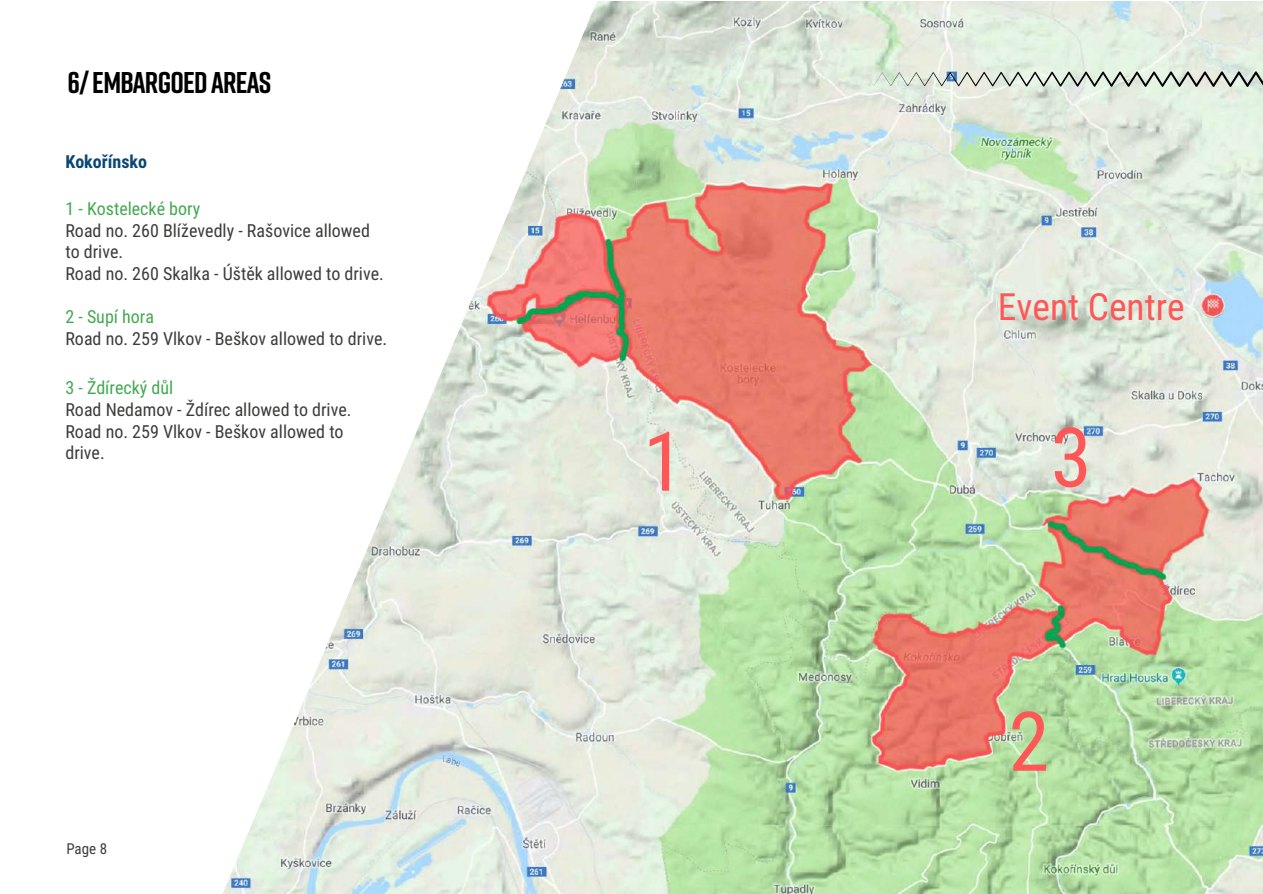
<style>
.page{position:relative;width:1263px;height:894px;background:#fff}
.page>*{position:absolute;margin:0;border:0;box-sizing:border-box;transform-origin:0 0}
.t1{font:82.5px "Roboto Condensed";color:#ff5757}
.t2{font:37.5px "Roboto Condensed";color:#ff5757}
.t3{font:700 30px "Rift";letter-spacing:-.025em;color:#000}
.t4{font:18px/21.6px "Roboto Condensed";color:#3c3c3b}
.t5{font:18px "Roboto Condensed";color:#43a850}
.t6{font:700 18px "Roboto Condensed";color:#0a4774}
.t7{font:15px "Roboto Condensed";color:#3c3c3b}
</style>
<div class="page">
<img style="left:598px;top:1px;width:665px;height:893px">
<svg style="left:223px;top:1px;width:375px;height:893px"></svg>
<svg style="left:865px;top:71px;width:398px;height:16px;background:#bbc4ba"></svg>
<h3 class="t3" style="left:68px;top:61px;width:205px">6/ EMBARGOED AREAS</h3>
<p class="t6" style="left:65px;top:149px;width:83px">Kokořínsko</p>
<p class="t5" style="left:65px;top:196px;width:136px">1 - Kostelecké bory</p>
<p class="t4" style="left:65px;top:219px;width:320px">Road no. 260 Blíževedly - Rašovice allowed to drive.<br>Road no. 260 Skalka - Úštěk allowed to drive.</p>
<p class="t5" style="left:65px;top:304px;width:90px">2 - Supí hora</p>
<p class="t4" style="left:65px;top:327px;width:323px">Road no. 259 Vlkov - Beškov allowed to drive.</p>
<p class="t5" style="left:65px;top:375px;width:109px">3 - Ždírecký důl</p>
<p class="t4" style="left:65px;top:398px;width:288px">Road Nedamov - Ždírec allowed to drive.<br>Road no. 259 Vlkov - Beškov allowed to drive.</p>
<p class="t7" style="left:66px;top:839px;width:42px">Page 8</p>
<h1 class="t1" style="left:643px;top:404px;width:42px">1</h1>
<h2 class="t2" style="left:998px;top:280px;width:189px">Event Centre</h2>
<h1 class="t1" style="left:1051px;top:399px;width:42px">3</h1>
<h1 class="t1" style="left:1009px;top:684px;width:42px">2</h1>
</div>
